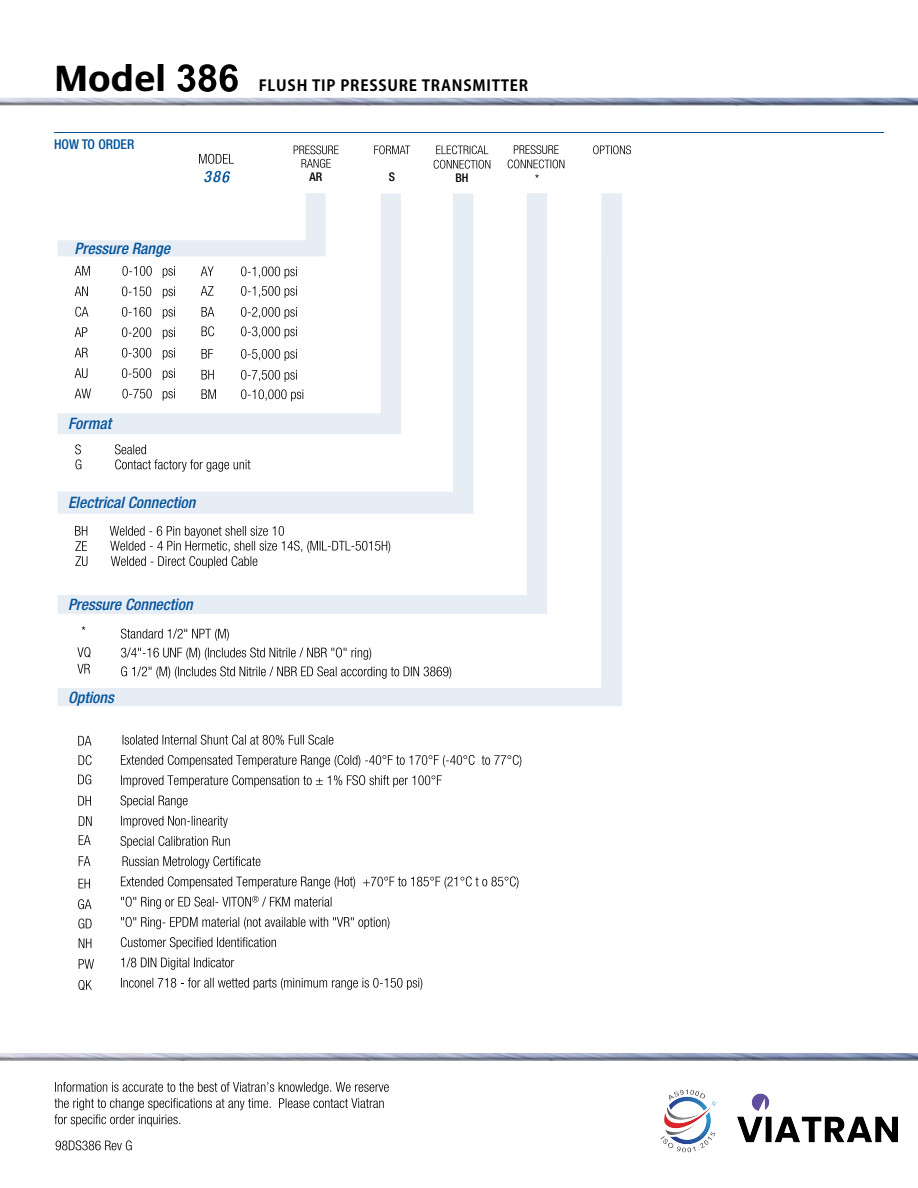
<style>
.page{position:relative;width:918px;height:1188px;background:#fff}
.page>*{position:absolute;margin:0;border:0;box-sizing:border-box;transform-origin:0 0}
.t1{font:700 37.8px "Praxis";color:#000}
.t2{font:italic 500 condensed 15.75px "Helvetica Neue LT Std";color:#03539c}
.t3{font:italic 500 condensed 15.75px "Helvetica Neue LT Std";color:#00529b}
.t4{font:700 15.15px "Adobe Gothic Std";letter-spacing:.05em;color:#000}
.t5{font:500 condensed 13.5px "Helvetica Neue";color:#00529b}
.t6{font:500 condensed 12px "Helvetica Neue";color:#000}
</style>
<div class="page">
<img style="left:740px;top:1059px;width:178px;height:2px">
<img style="left:554px;top:1059px;width:186px;height:2px">
<img style="left:371px;top:1059px;width:183px;height:2px">
<img style="left:186px;top:1059px;width:185px;height:2px">
<img style="left:0;top:1059px;width:186px;height:2px">
<img style="left:756px;top:1053px;width:162px;height:6px">
<img style="left:566px;top:1053px;width:190px;height:6px">
<img style="left:378px;top:1053px;width:188px;height:6px">
<img style="left:188px;top:1053px;width:190px;height:6px">
<img style="left:0;top:1053px;width:188px;height:6px">
<img style="left:740px;top:104px;width:178px;height:1px">
<img style="left:554px;top:104px;width:186px;height:1px">
<img style="left:371px;top:104px;width:183px;height:1px">
<img style="left:186px;top:104px;width:185px;height:1px">
<img style="left:0;top:104px;width:186px;height:1px">
<img style="left:756px;top:98px;width:162px;height:6px">
<img style="left:566px;top:98px;width:190px;height:6px">
<img style="left:378px;top:98px;width:188px;height:6px">
<img style="left:188px;top:98px;width:190px;height:6px">
<img style="left:0;top:98px;width:188px;height:6px">
<svg style="left:177px;top:64px;width:61px;height:28px"></svg>
<hr style="left:54px;top:132px;width:830px;height:1px;background:#00529a">
<svg style="left:199px;top:154px;width:35px;height:10px"></svg>
<svg style="left:222px;top:171px;width:8px;height:12px"></svg>
<svg style="left:294px;top:145px;width:45px;height:23px"></svg>
<svg style="left:374px;top:145px;width:36px;height:9px"></svg>
<svg style="left:593px;top:145px;width:38px;height:9px"></svg>
<svg style="left:436px;top:145px;width:52px;height:9px"></svg>
<svg style="left:434px;top:160px;width:56px;height:9px"></svg>
<svg style="left:514px;top:145px;width:45px;height:9px"></svg>
<svg style="left:508px;top:160px;width:56px;height:8px"></svg>
<svg style="left:58px;top:193px;width:564px;height:513px"></svg>
<div style="left:70px;top:692px;width:45px;height:14px;background:#e7edf5"></div>
<svg style="left:54px;top:1082px;width:335px;height:44px"></svg>
<svg style="left:56px;top:1140px;width:76px;height:10px"></svg>
<svg style="left:535px;top:174px;width:4px;height:4px"></svg>
<svg style="left:201px;top:286px;width:96px;height:12px"></svg>
<svg style="left:202px;top:307px;width:12px;height:10px"></svg>
<svg style="left:241px;top:307px;width:56px;height:12px"></svg>
<svg style="left:202px;top:326px;width:95px;height:12px"></svg>
<svg style="left:202px;top:349px;width:95px;height:12px"></svg>
<svg style="left:201px;top:266px;width:96px;height:12px"></svg>
<svg style="left:75px;top:266px;width:100px;height:12px"></svg>
<svg style="left:75px;top:286px;width:100px;height:12px"></svg>
<svg style="left:75px;top:307px;width:100px;height:12px"></svg>
<svg style="left:75px;top:327px;width:100px;height:12px"></svg>
<svg style="left:75px;top:348px;width:100px;height:12px"></svg>
<svg style="left:75px;top:368px;width:100px;height:12px"></svg>
<svg style="left:75px;top:389px;width:100px;height:12px"></svg>
<svg style="left:202px;top:370px;width:95px;height:12px"></svg>
<svg style="left:202px;top:389px;width:101px;height:12px"></svg>
<svg style="left:79px;top:835px;width:12px;height:10px"></svg>
<svg style="left:79px;top:938px;width:12px;height:10px"></svg>
<svg style="left:79px;top:959px;width:15px;height:10px"></svg>
<svg style="left:78px;top:755px;width:14px;height:10px"></svg>
<svg style="left:79px;top:879px;width:11px;height:9px"></svg>
<svg style="left:78px;top:774px;width:13px;height:10px"></svg>
<svg style="left:79px;top:816px;width:13px;height:10px"></svg>
<svg style="left:77px;top:647px;width:14px;height:11px"></svg>
<svg style="left:121px;top:629px;width:108px;height:12px"></svg>
<svg style="left:121px;top:648px;width:250px;height:12px"></svg>
<svg style="left:121px;top:666px;width:330px;height:13px"></svg>
<svg style="left:123px;top:735px;width:210px;height:10px"></svg>
<svg style="left:121px;top:755px;width:400px;height:12px"></svg>
<svg style="left:121px;top:775px;width:321px;height:12px"></svg>
<svg style="left:121px;top:795px;width:67px;height:13px"></svg>
<svg style="left:121px;top:816px;width:107px;height:12px"></svg>
<svg style="left:121px;top:836px;width:109px;height:12px"></svg>
<svg style="left:123px;top:856px;width:137px;height:12px"></svg>
<svg style="left:121px;top:876px;width:234px;height:13px"></svg>
<svg style="left:363px;top:876px;width:156px;height:13px"></svg>
<svg style="left:121px;top:896px;width:211px;height:13px"></svg>
<svg style="left:121px;top:917px;width:268px;height:12px"></svg>
<svg style="left:121px;top:937px;width:155px;height:12px"></svg>
<svg style="left:121px;top:957px;width:113px;height:13px"></svg>
<svg style="left:121px;top:978px;width:301px;height:12px"></svg>
<svg style="left:78px;top:736px;width:13px;height:10px"></svg>
<svg style="left:78px;top:796px;width:13px;height:10px"></svg>
<svg style="left:78px;top:899px;width:13px;height:10px"></svg>
<svg style="left:78px;top:919px;width:14px;height:10px"></svg>
<svg style="left:77px;top:664px;width:13px;height:10px"></svg>
<svg style="left:78px;top:980px;width:14px;height:10px"></svg>
<img style="left:660px;top:1095px;width:11px;height:53px">
<svg style="left:79px;top:856px;width:11px;height:10px"></svg>
<img style="left:671px;top:1089px;width:227px;height:64px">
<h1 class="t1" style="left:54px;top:58px;width:114px">Model</h1>
<p class="t5" style="left:54px;top:136px;width:82px">HOW TO ORDER</p>
<p class="t3" style="left:75px;top:239px;width:97px">Pressure Range</p>
<p class="t4" style="left:259px;top:77px;width:271px">FLUSH TIP PRESSURE TRANSMITTER</p>
<p class="t3" style="left:203px;top:167px;width:18px">3 8</p>
<p class="t6" style="left:310px;top:170px;width:14px">AR</p>
<p class="t6" style="left:389px;top:170px;width:8px">S</p>
<p class="t6" style="left:455px;top:171px;width:15px">BH</p>
<p class="t2" style="left:68px;top:414px;width:45px">Format</p>
<p class="t2" style="left:68px;top:493px;width:129px">Electrical Connection</p>
<p class="t2" style="left:68px;top:595px;width:126px">Pressure Connection</p>
<p class="t2" style="left:68px;top:688px;width:47px">Options</p>
</div>
